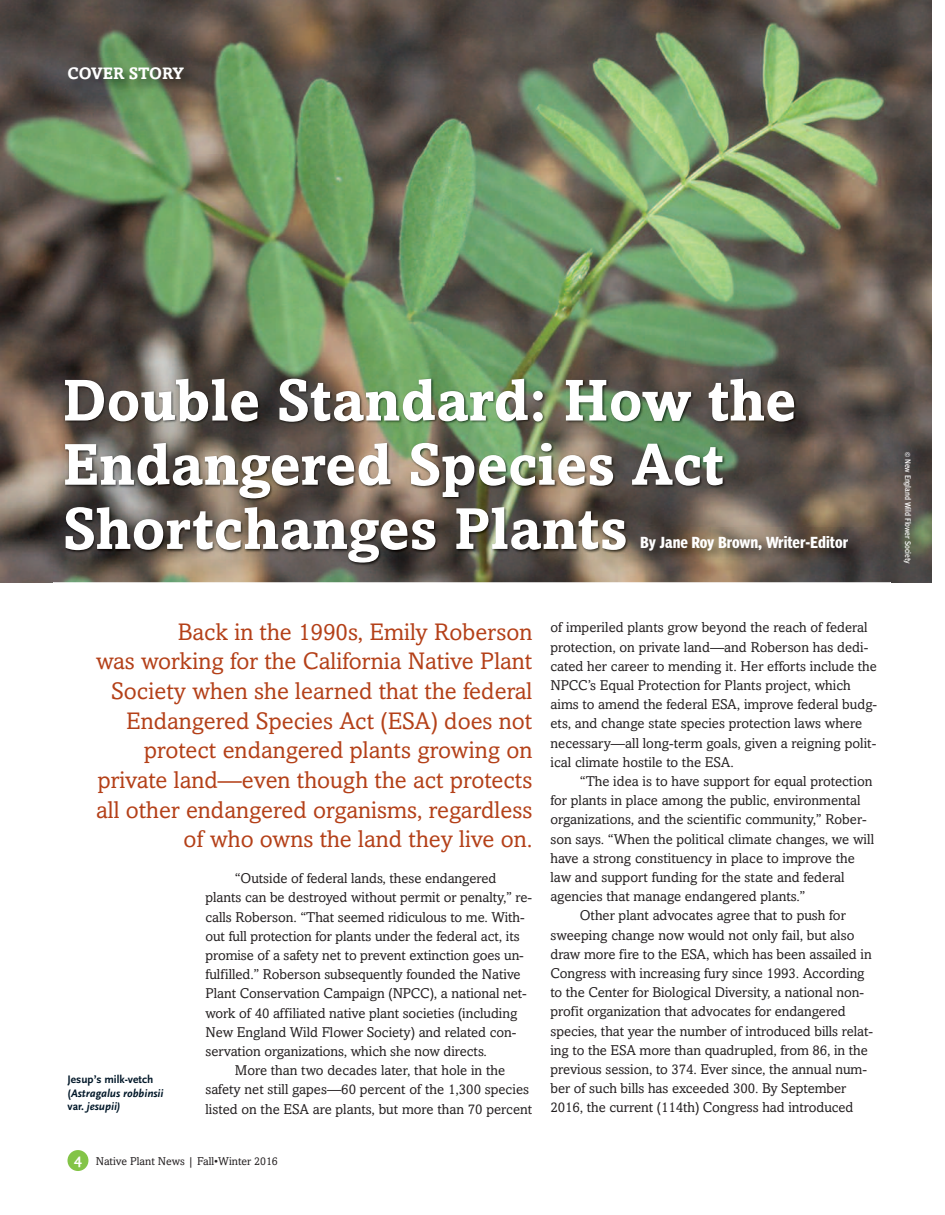
<style>
.page{position:relative;width:945px;height:1215px;background:#fff}
.page>*{position:absolute;margin:0;border:0;box-sizing:border-box;transform-origin:0 0}
.t1{font:700 58.5px/64.2px "Amasis MT Std";color:#fff}
.t2{font:24px/29.7px "Amasis MT Std";color:#b44018;text-align:right}
.t3{font:700 16.5px "Amasis MT Std";letter-spacing:-.005em;color:#fff}
.t4{font:700 15px "Poynter Agate One Comp";color:#fff}
.t5{font:14.25px/19.2px "Amasis MT Std";letter-spacing:-.005em;color:#231f20}
.t6{font:italic 700 11.4px/13.6px "Scala Sans OT";color:#001728}
.t7{font:11.4px "Amasis MT Std";color:#231f20}
.t8{font:7.5px "Poynter Agate One Comp";color:#fff}
.s1{font-style:normal}
.s2{font-family:"Scala Sans OT";font-weight:700;font-size:15px;color:#fff}
</style>
<div class="page">
<img style="left:0;top:0;width:932px;height:582px">
<div style="left:68px;top:1150px;width:20px;height:21px;background:#83c447;border-radius:50%"></div>
<img style="left:59px;top:59px;width:177px;height:94px">
<img style="left:53px;top:367px;width:837px;height:216px">
<img style="left:630px;top:528px;width:249px;height:54px">
<p class="t3" style="left:68px;top:68px;width:118px">COVER STORY</p>
<h1 class="t1" style="left:63px;top:374px;width:735px">Double Standard: How the<br>Endangered Species Act<br>Shortchanges Plants</h1>
<p class="t4" style="left:640px;top:534px;width:210px">By Jane Roy Brown, Writer-Editor</p>
<p class="t2" style="left:96px;top:619px;width:438px">Back in the 1990s, Emily Roberson<br>was working for the California Native Plant Society when she learned that the federal Endangered Species Act (ESA) does not protect endangered plants growing on private land—even though the act protects all other endangered organisms, regardless of who owns the land they live on.</p>
<p class="t6" style="left:67px;top:1074px;width:98px"><span class="s1">jesup’s milk-vetch (</span>Astragalus robbinsii <span class="s1">var.</span> jesupii)</p>
<p class="t5" style="left:235px;top:870px;width:263px">“Outside of federal lands, these endangered</p>
<p class="t5" style="left:206px;top:889px;width:328px">plants can be destroyed without permit or penalty,” re-</p>
<p class="t5" style="left:206px;top:909px;width:321px">calls Roberson. “That seemed ridiculous to me. With-</p>
<p class="t5" style="left:206px;top:928px;width:316px">out full protection for plants under the federal act, its</p>
<p class="t5" style="left:206px;top:947px;width:320px">promise of a safety net to prevent extinction goes un-</p>
<p class="t5" style="left:206px;top:966px;width:317px">fulfilled.” Roberson subsequently founded the Native</p>
<p class="t5" style="left:206px;top:985px;width:323px">Plant Conservation Campaign (NPCC), a national net-</p>
<p class="t5" style="left:206px;top:1005px;width:314px">work of 40 affiliated native plant societies (including</p>
<p class="t5" style="left:206px;top:1024px;width:312px">New England Wild Flower Society) and related con-</p>
<p class="t5" style="left:206px;top:1043px;width:283px">servation organizations, which she now directs.</p>
<p class="t5" style="left:235px;top:1062px;width:272px">More than two decades later, that hole in the</p>
<p class="t5" style="left:206px;top:1081px;width:325px">safety net still gapes—60 percent of the 1,300 species</p>
<p class="t5" style="left:206px;top:1101px;width:328px">listed on the ESA are plants, but more than 70 percent</p>
<p class="t7" style="left:74px;top:1157px;width:205px"><span class="s2">4</span> Native Plant News | Fall•Winter 2016</p>
<p class="t5" style="left:550px;top:619px;width:328px">of imperiled plants grow beyond the reach of federal protection, on private land—and Roberson has dedi&shy;cated her career to mending it. Her efforts include the NPCC’s Equal Protection for Plants project, which aims to amend the federal ESA, improve federal budg&shy;ets, and change state species protection laws where necessary—all long-term goals, given a reigning polit&shy;ical climate hostile to the ESA.</p>
<p class="t5" style="left:580px;top:773px;width:294px">“The idea is to have support for equal protection</p>
<p class="t5" style="left:550px;top:792px;width:312px">for plants in place among the public, environmental</p>
<p class="t5" style="left:551px;top:811px;width:318px">organizations, and the scientific community,” Rober-</p>
<p class="t5" style="left:551px;top:831px;width:325px">son says. “When the political climate changes, we will</p>
<p class="t5" style="left:551px;top:850px;width:306px">have a strong constituency in place to improve the</p>
<p class="t5" style="left:551px;top:869px;width:296px">law and support funding for the state and federal</p>
<p class="t5" style="left:551px;top:888px;width:256px">agencies that manage endangered plants.”</p>
<p class="t5" style="left:580px;top:907px;width:268px">Other plant advocates agree that to push for</p>
<p class="t5" style="left:551px;top:927px;width:305px">sweeping change now would not only fail, but also</p>
<p class="t5" style="left:551px;top:946px;width:323px">draw more fire to the ESA, which has been assailed in</p>
<p class="t5" style="left:551px;top:965px;width:316px">Congress with increasing fury since 1993. According</p>
<p class="t5" style="left:551px;top:984px;width:315px">to the Center for Biological Diversity, a national non-</p>
<p class="t5" style="left:551px;top:1003px;width:297px">profit organization that advocates for endangered</p>
<p class="t5" style="left:551px;top:1023px;width:324px">species, that year the number of introduced bills relat-</p>
<p class="t5" style="left:551px;top:1042px;width:319px">ing to the ESA more than quadrupled, from 86, in the</p>
<p class="t5" style="left:551px;top:1061px;width:318px">previous session, to 374. Ever since, the annual num-</p>
<p class="t5" style="left:551px;top:1080px;width:297px">ber of such bills has exceeded 300. By September</p>
<p class="t5" style="left:551px;top:1099px;width:305px">2016, the current (114th) Congress had introduced</p>
<p class="t8" style="left:912px;top:452px;width:114px;rotate:90deg">© New England Wild Flower Society</p>
</div>
